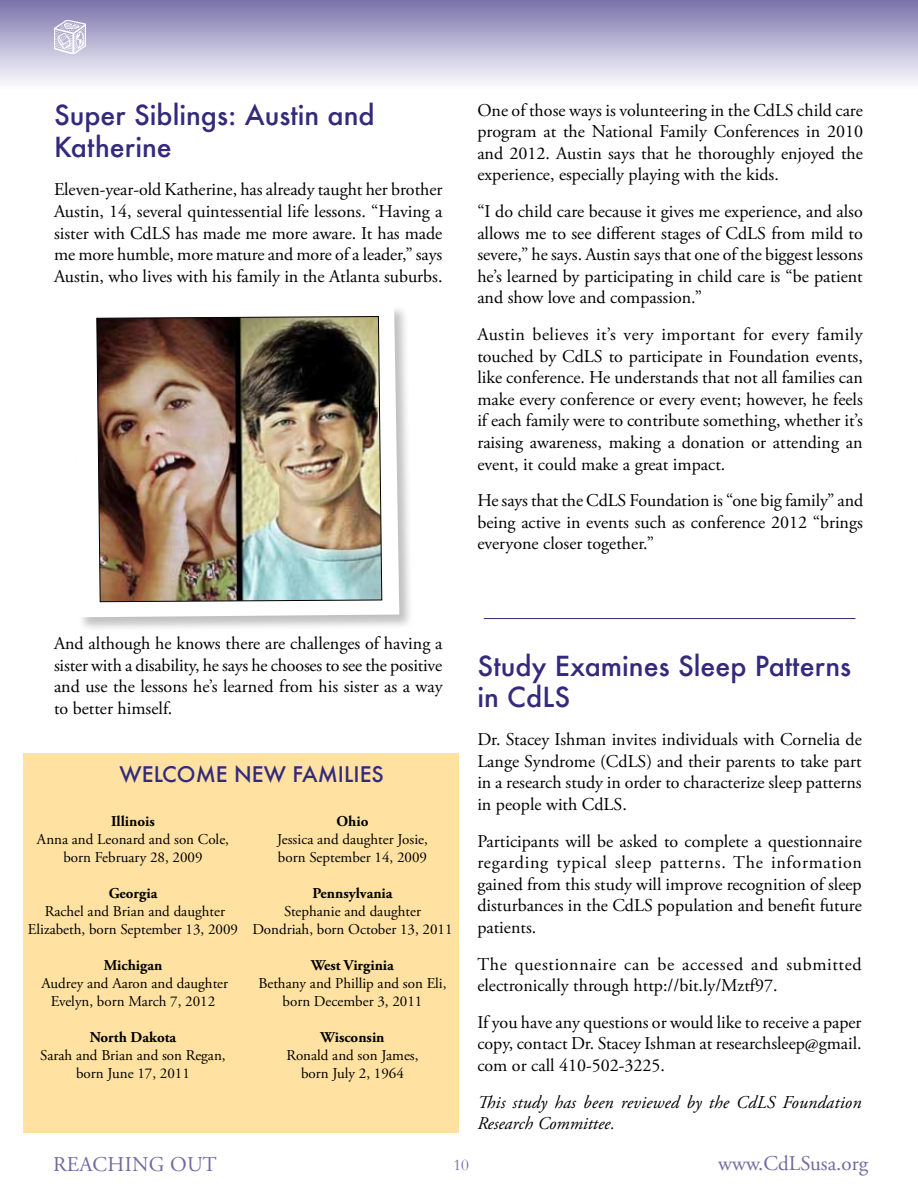
<style>
.page{position:relative;width:918px;height:1188px;background:#fff}
.page>*{position:absolute;margin:0;border:0;box-sizing:border-box;transform-origin:0 0}
.t1{font:500 27px/32.4px "Futura";color:#342a7b}
.t2{font:21px "Adobe Garamond Pro";color:#7169a2}
.t3{font:500 21px "Futura";color:#342a7b}
.t4{font:18px/21.6px "Adobe Garamond Pro";color:#000;text-align:justify}
.t5{font:18px/21.6px "Adobe Garamond Pro";letter-spacing:.035em;color:#000}
.t6{font:italic 18px/21.6px "Adobe Garamond Pro";letter-spacing:.01em;color:#000}
.t7{font:16.5px "Garamond";color:#7169a2}
.t8{font:15px/18px "Adobe Garamond Pro";color:#000;text-align:center}
.t9{font:700 15px "Adobe Garamond Pro";color:#000}
</style>
<div class="page">
<div style="left:0;top:0;width:918px;height:103px;background:linear-gradient(to bottom,#7d75ac,#fff)"></div>
<div style="left:24px;top:753px;width:435px;height:380px;background:#ffe2a1"></div>
<img style="left:54px;top:20px;width:32px;height:34px">
<div style="left:72px;top:304px;width:342px;height:328px;background:#000;opacity:.25"></div>
<svg style="left:74px;top:305px;width:325px;height:312px"></svg>
<img style="left:96px;top:316px;width:287px;height:287px">
<hr style="left:484px;top:618px;width:371px;height:1px;background:#342a7b">
<h1 class="t1" style="left:54px;top:98px;width:322px">Super Siblings: Austin and<br>Katherine</h1>
<p class="t4" style="left:54px;top:180px;width:390px">Eleven-year-old Katherine, has already taught her brother Austin, 14, several quintessential life lessons. “Having a sister with CdLS has made me more aware. It has made me more humble, more mature and more of a leader,” says Austin, who lives with his family in the Atlanta suburbs.</p>
<p class="t4" style="left:477px;top:100px;width:387px">One of those ways is volunteering in the CdLS child care program at the National Family Conferences in 2010 and 2012. Austin says that he thoroughly enjoyed the experience, especially playing with the kids.</p>
<p class="t4" style="left:477px;top:201px;width:387px">“I do child care because it gives me experience, and also allows me to see different stages of CdLS from mild to severe,” he says. Austin says that one of the biggest lessons he’s learned by participating in child care is “be patient and show love and compassion.”</p>
<p class="t4" style="left:477px;top:324px;width:387px">Austin believes it’s very important for every family touched by CdLS to participate in Foundation events, like conference. He understands that not all families can make every conference or every event; however, he feels if each family were to contribute something, whether it’s raising awareness, making a donation or attending an event, it could make a great impact.</p>
<p class="t4" style="left:477px;top:490px;width:387px">He says that the CdLS Foundation is “one big family” and being active in events such as conference 2012 “brings everyone closer together.”</p>
<p class="t4" style="left:54px;top:633px;width:390px">And although he knows there are challenges of having a sister with a disability, he says he chooses to see the positive and use the lessons he’s learned from his sister as a way to better himself.</p>
<p class="t3" style="left:120px;top:760px;width:266px">WELCOME NEW FAMILIES</p>
<p class="t9" style="left:111px;top:812px;width:45px">Illinois</p>
<p class="t8" style="left:37px;top:830px;width:194px">Anna and Leonard and son Cole, born February 28, 2009</p>
<p class="t9" style="left:109px;top:884px;width:50px">Georgia</p>
<p class="t8" style="left:28px;top:902px;width:212px">Rachel and Brian and daughter<br>Elizabeth, born September 13, 2009</p>
<p class="t9" style="left:104px;top:956px;width:60px">Michigan</p>
<p class="t8" style="left:42px;top:974px;width:188px">Audrey and Aaron and daughter<br>Evelyn, born March 7, 2012</p>
<p class="t9" style="left:90px;top:1028px;width:88px">North Dakota</p>
<p class="t8" style="left:40px;top:1046px;width:187px">Sarah and Brian and son Regan, born June 17, 2011</p>
<p class="t9" style="left:337px;top:812px;width:33px">Ohio</p>
<p class="t8" style="left:277px;top:830px;width:152px;text-align:left">Jessica and daughter Josie, born September 14, 2009</p>
<p class="t9" style="left:312px;top:884px;width:82px">Pennsylvania</p>
<p class="t8" style="left:252px;top:902px;width:202px">Stephanie and daughter<br>Dondriah, born October 13, 2011</p>
<p class="t9" style="left:311px;top:956px;width:84px">West Virginia</p>
<p class="t8" style="left:258px;top:974px;width:190px">Bethany and Phillip and son Eli, born December 3, 2011</p>
<p class="t9" style="left:320px;top:1028px;width:66px">Wisconsin</p>
<p class="t8" style="left:287px;top:1046px;width:134px">Ronald and son James, born July 2, 1964</p>
<h1 class="t1" style="left:477px;top:649px;width:375px;line-height:31.5px">Study Examines Sleep Patterns in CdLS</h1>
<p class="t4" style="left:477px;top:729px;width:386px">Dr. Stacey Ishman invites individuals with Cornelia de Lange Syndrome (CdLS) and their parents to take part in a research study in order to characterize sleep patterns in people with CdLS.</p>
<p class="t4" style="left:477px;top:831px;width:386px">Participants will be asked to complete a questionnaire regarding typical sleep patterns. The information gained from this study will improve recognition of sleep disturbances in the CdLS population and benefit future patients.</p>
<p class="t5" style="left:477px;top:954px;width:386px">The questionnaire can be accessed and submitted electronically through http://bit.ly/Mztf97.</p>
<p class="t4" style="left:477px;top:1012px;width:386px">If you have any questions or would like to receive a paper copy, contact Dr. Stacey Ishman at researchsleep@gmail. com or call 410-502-3225.</p>
<p class="t6" style="left:477px;top:1092px;width:386px">This study has been reviewed by the CdLS Foundation<br>Research Committee.</p>
<p class="t2" style="left:53px;top:1151px;width:165px">Reaching Out</p>
<p class="t7" style="left:453px;top:1155px;width:17px">10</p>
<p class="t2" style="left:718px;top:1151px;width:151px">www.CdLSusa.org</p>
</div>
